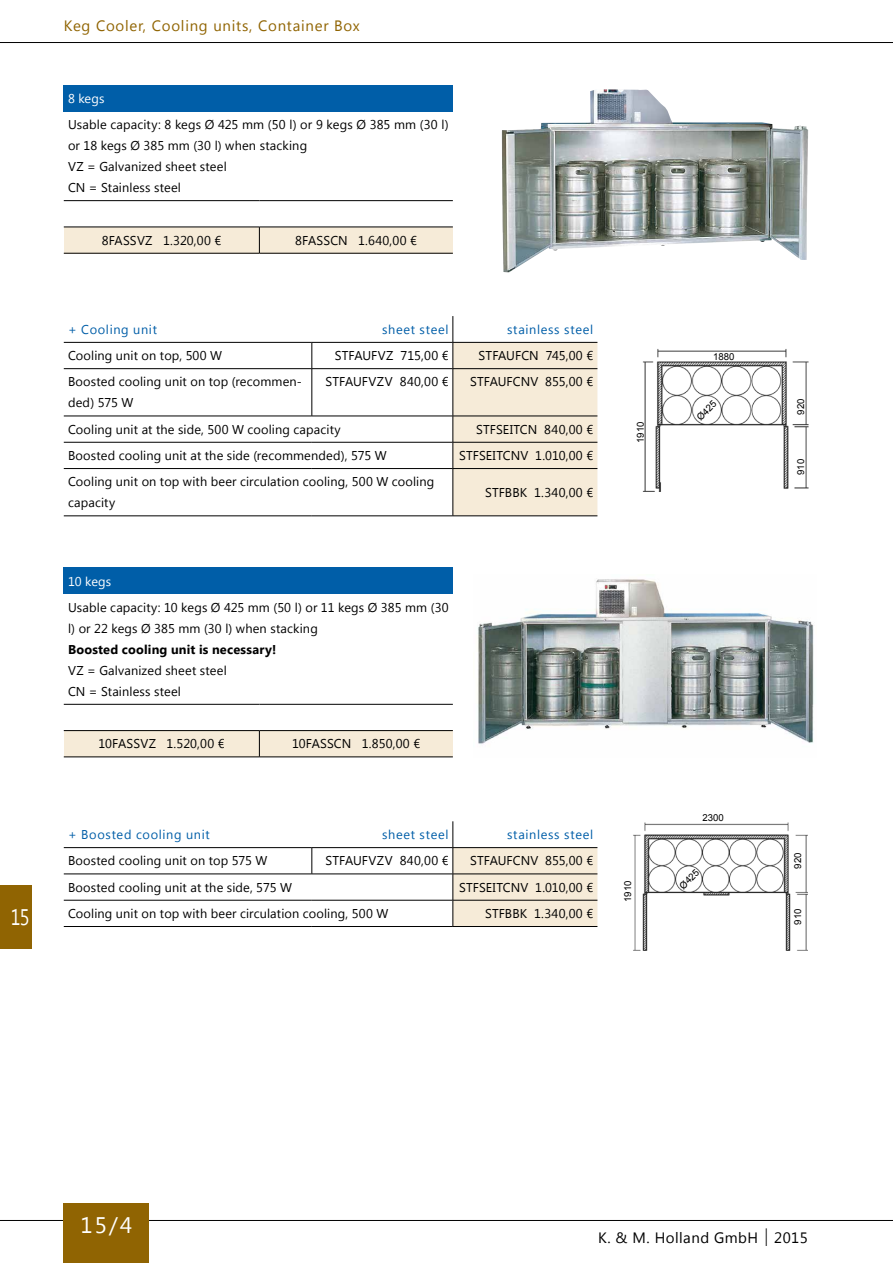
<style>
.page{position:relative;width:893px;height:1263px;background:#fff}
.page>*{position:absolute;margin:0;border:0;box-sizing:border-box;transform-origin:0 0}
.t1{font:22.5px "Segoe UI";color:#fff}
.t2{font:22.5px "Segoe UI";color:#fff;scale:.8 1}
.t3{font:15px "Segoe UI";letter-spacing:.05em;color:#906402}
.t4{font:15px "Segoe UI";letter-spacing:.03em;color:#000}
.t5{font:12.75px/21px "Segoe UI";letter-spacing:.01em;color:#000}
.t6{font:12.75px "Segoe UI";letter-spacing:.055em;color:#005ea8}
.t7{font:700 12.75px "Segoe UI";letter-spacing:.015em;color:#000}
.t8{font:12.75px "Segoe UI";letter-spacing:.01em;color:#fff}
.t9{font:9.6px "Arial";color:#000}
.s1{font-size:24px}
</style>
<div class="page">
<hr style="left:0;top:42px;width:893px;height:1px;background:#000">
<hr style="left:0;top:1220px;width:893px;height:1px;background:#000">
<div style="left:0;top:885px;width:32px;height:63px;background:#906402"></div>
<div style="left:64px;top:1203px;width:85px;height:60px;background:#906402"></div>
<div style="left:64px;top:85px;width:389px;height:26px;background:#005ea8"></div>
<div style="left:64px;top:227px;width:195px;height:26px;background:#f6ebd8"></div>
<div style="left:259px;top:227px;width:194px;height:26px;background:#f6ebd8"></div>
<hr style="left:259px;top:253px;width:194px;height:1px;background:#000">
<hr style="left:64px;top:200px;width:195px;height:1px;background:#000">
<hr style="left:259px;top:200px;width:194px;height:1px;background:#000">
<hr style="left:64px;top:227px;width:195px;height:1px;background:#000">
<hr style="left:259px;top:227px;width:194px;height:1px;background:#000">
<svg style="left:259px;top:227px;width:1px;height:26px"></svg>
<hr style="left:64px;top:253px;width:195px;height:1px;background:#000">
<svg style="left:312px;top:343px;width:1px;height:25px"></svg>
<hr style="left:312px;top:369px;width:1px;height:47px;background:#000">
<svg style="left:453px;top:316px;width:144px;height:200px;background:#f4ebda"></svg>
<hr style="left:453px;top:469px;width:1px;height:47px;background:#000">
<hr style="left:64px;top:342px;width:248px;height:1px;background:#000">
<hr style="left:312px;top:342px;width:141px;height:1px;background:#000">
<hr style="left:453px;top:342px;width:144px;height:1px;background:#000">
<hr style="left:64px;top:368px;width:248px;height:1px;background:#000">
<hr style="left:312px;top:368px;width:141px;height:1px;background:#000">
<hr style="left:453px;top:368px;width:144px;height:1px;background:#000">
<hr style="left:64px;top:416px;width:248px;height:1px;background:#000">
<hr style="left:312px;top:416px;width:141px;height:1px;background:#000">
<hr style="left:453px;top:416px;width:144px;height:1px;background:#000">
<hr style="left:64px;top:442px;width:248px;height:1px;background:#000">
<hr style="left:312px;top:442px;width:141px;height:1px;background:#000">
<hr style="left:453px;top:442px;width:144px;height:1px;background:#000">
<hr style="left:64px;top:468px;width:248px;height:1px;background:#000">
<hr style="left:312px;top:468px;width:141px;height:1px;background:#000">
<hr style="left:453px;top:468px;width:144px;height:1px;background:#000">
<hr style="left:64px;top:516px;width:248px;height:1px;background:#000">
<hr style="left:312px;top:516px;width:141px;height:1px;background:#000">
<hr style="left:453px;top:516px;width:144px;height:1px;background:#000">
<div style="left:64px;top:568px;width:389px;height:26px;background:#005ea8"></div>
<div style="left:64px;top:731px;width:195px;height:26px;background:#f6ebd8"></div>
<div style="left:259px;top:731px;width:194px;height:26px;background:#f6ebd8"></div>
<hr style="left:259px;top:757px;width:194px;height:1px;background:#000">
<hr style="left:64px;top:704px;width:195px;height:1px;background:#000">
<hr style="left:259px;top:704px;width:194px;height:1px;background:#000">
<hr style="left:64px;top:730px;width:195px;height:1px;background:#000">
<hr style="left:259px;top:730px;width:194px;height:1px;background:#000">
<svg style="left:259px;top:731px;width:1px;height:26px"></svg>
<hr style="left:64px;top:757px;width:195px;height:1px;background:#000">
<svg style="left:453px;top:821px;width:144px;height:105px"></svg>
<svg style="left:312px;top:848px;width:1px;height:26px"></svg>
<hr style="left:64px;top:847px;width:248px;height:1px;background:#000">
<hr style="left:312px;top:847px;width:141px;height:1px;background:#000">
<hr style="left:453px;top:847px;width:144px;height:1px;background:#000">
<hr style="left:64px;top:874px;width:248px;height:1px;background:#000">
<hr style="left:312px;top:874px;width:141px;height:1px;background:#000">
<hr style="left:453px;top:874px;width:144px;height:1px;background:#000">
<hr style="left:64px;top:900px;width:248px;height:1px;background:#000">
<hr style="left:312px;top:900px;width:141px;height:1px;background:#000">
<hr style="left:453px;top:900px;width:144px;height:1px;background:#000">
<hr style="left:64px;top:926px;width:248px;height:1px;background:#000">
<hr style="left:312px;top:926px;width:141px;height:1px;background:#000">
<hr style="left:453px;top:926px;width:144px;height:1px;background:#000">
<img style="left:478px;top:579px;width:336px;height:165px">
<img style="left:502px;top:89px;width:306px;height:183px">
<img style="left:643px;top:349px;width:166px;height:143px">
<img style="left:633px;top:822px;width:175px;height:129px">
<h1 class="t2" style="left:11px;top:901px;width:25px">15</h1>
<p class="t3" style="left:64px;top:15px;width:297px">Keg Cooler, Cooling units, Container Box</p>
<p class="t8" style="left:68px;top:89px;width:38px">8 kegs</p>
<p class="t5" style="left:68px;top:114px;width:382px">Usable capacity: 8 kegs Ø 425 mm (50 l) or 9 kegs Ø 385 mm (30 l) or 18 kegs Ø 385 mm (30 l) when stacking<br>VZ = Galvanized sheet steel<br>CN = Stainless steel</p>
<p class="t5" style="left:102px;top:229px;width:121px">8FASSVZ 1.320,00 €</p>
<p class="t5" style="left:295px;top:229px;width:123px">8FASSCN 1.640,00 €</p>
<p class="t6" style="left:68px;top:320px;width:90px">+ Cooling unit</p>
<p class="t6" style="left:382px;top:320px;width:68px">sheet steel</p>
<p class="t6" style="left:507px;top:320px;width:88px">stainless steel</p>
<p class="t5" style="left:68px;top:345px;width:156px">Cooling unit on top, 500 W</p>
<p class="t5" style="left:335px;top:345px;width:115px">STFAUFVZ 715,00 €</p>
<p class="t5" style="left:479px;top:345px;width:116px">STFAUFCN 745,00 €</p>
<p class="t5" style="left:68px;top:371px;width:235px">Boosted cooling unit on top (recommen&shy;ded) 575 W</p>
<p class="t5" style="left:326px;top:371px;width:125px">STFAUFVZV 840,00 €</p>
<p class="t5" style="left:470px;top:371px;width:125px">STFAUFCNV 855,00 €</p>
<p class="t5" style="left:68px;top:418px;width:274px">Cooling unit at the side, 500 W cooling capacity</p>
<p class="t5" style="left:476px;top:418px;width:119px">STFSEITCN 840,00 €</p>
<p class="t5" style="left:68px;top:444px;width:320px">Boosted cooling unit at the side (recommended), 575 W</p>
<p class="t5" style="left:459px;top:444px;width:136px">STFSEITCNV 1.010,00 €</p>
<p class="t5" style="left:68px;top:471px;width:368px">Cooling unit on top with beer circulation cooling, 500 W cooling capacity</p>
<p class="t5" style="left:485px;top:481px;width:110px">STFBBK 1.340,00 €</p>
<p class="t8" style="left:68px;top:572px;width:45px">10 kegs</p>
<p class="t5" style="left:68px;top:596px;width:382px">Usable capacity: 10 kegs Ø 425 mm (50 l) or 11 kegs Ø 385 mm (30 l) or 22 kegs Ø 385 mm (30 l) when stacking</p>
<p class="t7" style="left:68px;top:640px;width:210px">Boosted cooling unit is necessary!</p>
<p class="t5" style="left:68px;top:659px;width:160px">VZ = Galvanized sheet steel<br>CN = Stainless steel</p>
<p class="t5" style="left:98px;top:733px;width:128px">10FASSVZ 1.520,00 €</p>
<p class="t5" style="left:292px;top:733px;width:130px">10FASSCN 1.850,00 €</p>
<p class="t9" style="left:634px;top:443px;width:23px;rotate:-90deg">1910</p>
<p class="t6" style="left:68px;top:826px;width:143px">+ Boosted cooling unit</p>
<p class="t6" style="left:382px;top:826px;width:68px">sheet steel</p>
<p class="t6" style="left:507px;top:826px;width:88px">stainless steel</p>
<p class="t5" style="left:68px;top:850px;width:201px">Boosted cooling unit on top 575 W</p>
<p class="t5" style="left:325px;top:850px;width:125px">STFAUFVZV 840,00 €</p>
<p class="t5" style="left:470px;top:850px;width:125px">STFAUFCNV 855,00 €</p>
<p class="t5" style="left:68px;top:876px;width:226px">Boosted cooling unit at the side, 575 W</p>
<p class="t5" style="left:459px;top:876px;width:136px">STFSEITCNV 1.010,00 €</p>
<p class="t5" style="left:68px;top:902px;width:322px">Cooling unit on top with beer circulation cooling, 500 W</p>
<p class="t5" style="left:485px;top:902px;width:110px">STFBBK 1.340,00 €</p>
<p class="t9" style="left:621px;top:902px;width:23px;rotate:-90deg">1910</p>
<p class="t9" style="left:713px;top:350px;width:23px">1880</p>
<p class="t9" style="left:694px;top:414px;width:25px;rotate:-45deg">Ø425</p>
<p class="t9" style="left:702px;top:811px;width:23px">2300</p>
<p class="t9" style="left:677px;top:883px;width:25px;rotate:-45deg">Ø425</p>
<p class="t9" style="left:794px;top:415px;width:18px;rotate:-90deg">920</p>
<p class="t9" style="left:794px;top:475px;width:18px;rotate:-90deg">910</p>
<p class="t9" style="left:792px;top:868px;width:18px;rotate:-90deg">920</p>
<p class="t9" style="left:792px;top:925px;width:18px;rotate:-90deg">910</p>
<h1 class="t1" style="left:80px;top:1209px;width:53px">15/4</h1>
<p class="t4" style="left:598px;top:1227px;width:211px">K. &amp; M. Holland GmbH <span class="s1">l</span> 2015</p>
</div>
